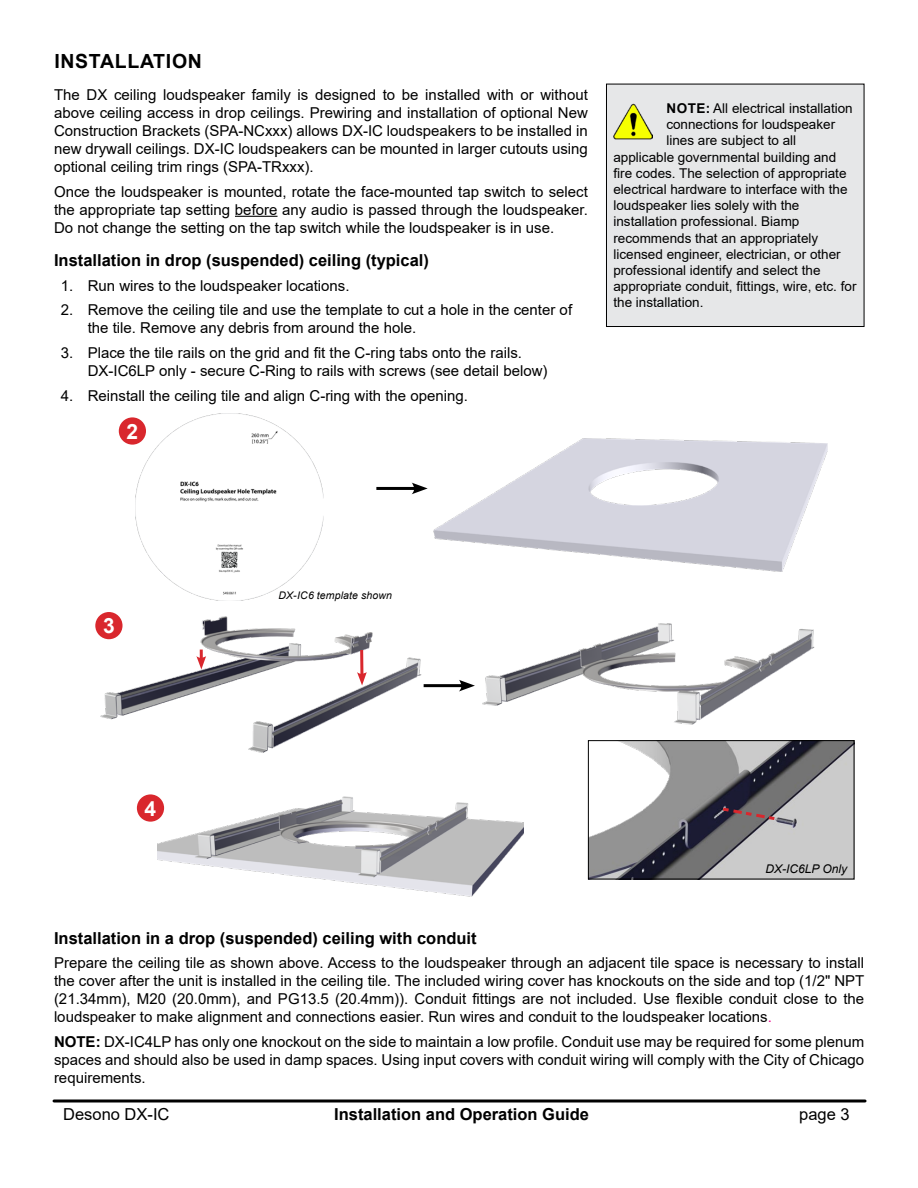
<style>
.page{position:relative;width:918px;height:1188px;background:#fff}
.page>*{position:absolute;margin:0;border:0;box-sizing:border-box;transform-origin:0 0}
.Heading_Centr_14pt{font:700 21px "Arial";color:#fff}
.Heading__1__13pt_Bol{font:700 19.5px "Arial";letter-spacing:.035em;color:#000}
.Heading__3__11_pt{font:700 16.5px "Arial";color:#000}
.t1{font:16.5px "Arial";color:#000}
.Body_Text_10pt_reg{font:15px/18px "Arial";color:#000;text-align:justify}
.Notes_wBold_9pt{font:13.5px "Arial";color:#000}
.Callout_8pt_R{font:italic 12px "Arial";color:#000}
.Callout_7pt_R_dims{font:italic 10.5px "Arial";letter-spacing:.015em;color:#000}
.s1{font-weight:700}
.s2{color:#ec008c}
</style>
<div class="page">
<hr style="left:54px;top:1100px;width:811px;height:2px;background:#000">
<img style="left:433px;top:438px;width:395px;height:134px">
<img style="left:157px;top:796px;width:366px;height:101px">
<img style="left:482px;top:623px;width:333px;height:102px">
<img style="left:136px;top:413px;width:187px;height:187px">
<img style="left:95px;top:612px;width:341px;height:141px">
<hr style="left:360px;top:650px;width:3px;height:26px;background:#d9272d">
<svg style="left:357px;top:672px;width:10px;height:13px"></svg>
<svg style="left:196px;top:650px;width:10px;height:19px"></svg>
<div style="left:95px;top:612px;width:28px;height:27px;background:#d9272d;border-radius:50%"></div>
<div style="left:119px;top:417px;width:27px;height:28px;background:#d9272d;border-radius:50%"></div>
<div style="left:137px;top:794px;width:27px;height:28px;background:#d9272d;border-radius:50%"></div>
<hr style="left:424px;top:684px;width:41px;height:3px;background:#000">
<svg style="left:459px;top:680px;width:16px;height:12px"></svg>
<hr style="left:376px;top:487px;width:41px;height:3px;background:#000">
<svg style="left:412px;top:483px;width:16px;height:11px"></svg>
<hr style="left:235px;top:216px;width:43px;height:1px;background:#000">
<div style="left:606px;top:84px;width:258px;height:243px;background:#e6e7e8"></div>
<img style="left:613px;top:104px;width:40px;height:36px">
<div style="left:606px;top:84px;width:258px;height:243px;border:1px solid #000"></div>
<img style="left:590px;top:742px;width:262px;height:135px">
<div style="left:588px;top:740px;width:266px;height:139px;border:1px solid #000"></div>
<svg style="left:717px;top:805px;width:61px;height:17px"></svg>
<p class="Heading__1__13pt_Bol" style="left:54px;top:48px;width:149px">INSTALLATION</p>
<p class="Body_Text_10pt_reg" style="left:54px;top:86px;width:536px">The DX ceiling loudspeaker family is designed to be installed with or without above ceiling access in drop ceilings. Prewiring and installation of optional New Construction Brackets (SPA-NCxxx) allows DX-IC loudspeakers to be installed in new drywall ceilings. DX-IC loudspeakers can be mounted in larger cutouts using optional ceiling trim rings (SPA-TRxxx).</p>
<p class="Body_Text_10pt_reg" style="left:54px;top:182px;width:535px">Once the loudspeaker is mounted, rotate the face-mounted tap switch to select the appropriate tap setting before any audio is passed through the loudspeaker.<br>Do not change the setting on the tap switch while the loudspeaker is in use.</p>
<p class="Heading__3__11_pt" style="left:54px;top:249px;width:376px">Installation in drop (suspended) ceiling (typical)</p>
<p class="Body_Text_10pt_reg" style="left:61px;top:276px;width:290px">1. Run wires to the loudspeaker locations.</p>
<p class="Body_Text_10pt_reg" style="left:88px;top:301px;width:486px;text-indent:-27px">2. Remove the ceiling tile and use the template to cut a hole in the center of the tile. Remove any debris from around the hole.</p>
<p class="Body_Text_10pt_reg" style="left:88px;top:344px;width:461px;text-indent:-27px">3. Place the tile rails on the grid and fit the C-ring tabs onto the rails.<br>DX-IC6LP only - secure C-Ring to rails with screws (see detail below)</p>
<p class="Body_Text_10pt_reg" style="left:61px;top:387px;width:409px">4. Reinstall the ceiling tile and align C-ring with the opening.</p>
<p class="Heading_Centr_14pt" style="left:127px;top:416px;width:13px">2</p>
<p class="Notes_wBold_9pt" style="left:667px;top:99px;width:188px"><span class="s1">NOTE:</span> All electrical installation</p>
<p class="Notes_wBold_9pt" style="left:666px;top:115px;width:170px">connections for loudspeaker</p>
<p class="Notes_wBold_9pt" style="left:666px;top:131px;width:131px">lines are subject to all</p>
<p class="Notes_wBold_9pt" style="left:613px;top:148px;width:224px">applicable governmental building and</p>
<p class="Notes_wBold_9pt" style="left:613px;top:164px;width:235px">fire codes. The selection of appropriate</p>
<p class="Notes_wBold_9pt" style="left:613px;top:180px;width:236px">electrical hardware to interface with the</p>
<p class="Notes_wBold_9pt" style="left:613px;top:196px;width:188px">loudspeaker lies solely with the</p>
<p class="Notes_wBold_9pt" style="left:613px;top:212px;width:188px">installation professional. Biamp</p>
<p class="Notes_wBold_9pt" style="left:613px;top:229px;width:206px">recommends that an appropriately</p>
<p class="Notes_wBold_9pt" style="left:613px;top:245px;width:229px">licensed engineer, electrician, or other</p>
<p class="Notes_wBold_9pt" style="left:613px;top:261px;width:209px">professional identify and select the</p>
<p class="Notes_wBold_9pt" style="left:613px;top:277px;width:245px">appropriate conduit, fittings, wire, etc. for</p>
<p class="Notes_wBold_9pt" style="left:613px;top:293px;width:92px">the installation.</p>
<p class="Heading_Centr_14pt" style="left:103px;top:611px;width:13px">3</p>
<p class="Callout_7pt_R_dims" style="left:279px;top:588px;width:115px">DX-IC6 template shown</p>
<p class="Heading_Centr_14pt" style="left:145px;top:794px;width:13px">4</p>
<p class="Callout_8pt_R" style="left:765px;top:861px;width:83px">DX-IC6LP Only</p>
<p class="Heading__3__11_pt" style="left:54px;top:926px;width:424px">Installation in a drop (suspended) ceiling with conduit</p>
<p class="Body_Text_10pt_reg" style="left:54px;top:954px;width:812px">Prepare the ceiling tile as shown above. Access to the loudspeaker through an adjacent tile space is necessary to install the cover after the unit is installed in the ceiling tile. The included wiring cover has knockouts on the side and top (1/2" NPT (21.34mm), M20 (20.0mm), and PG13.5 (20.4mm)). Conduit fittings are not included. Use flexible conduit close to the loudspeaker to make alignment and connections easier. Run wires and conduit to the loudspeaker locations<span class="s2">.</span></p>
<p class="Body_Text_10pt_reg" style="left:54px;top:1033px;width:812px"><span class="s1">NOTE:</span> DX-IC4LP has only one knockout on the side to maintain a low profile. Conduit use may be required for some plenum spaces and should also be used in damp spaces. Using input covers with conduit wiring will comply with the City of Chicago requirements.</p>
<p class="t1" style="left:63px;top:1102px;width:108px">Desono DX-IC</p>
<p class="Heading__3__11_pt" style="left:334px;top:1102px;width:256px">Installation and Operation Guide</p>
<p class="t1" style="left:799px;top:1102px;width:52px">page 3</p>
</div>
